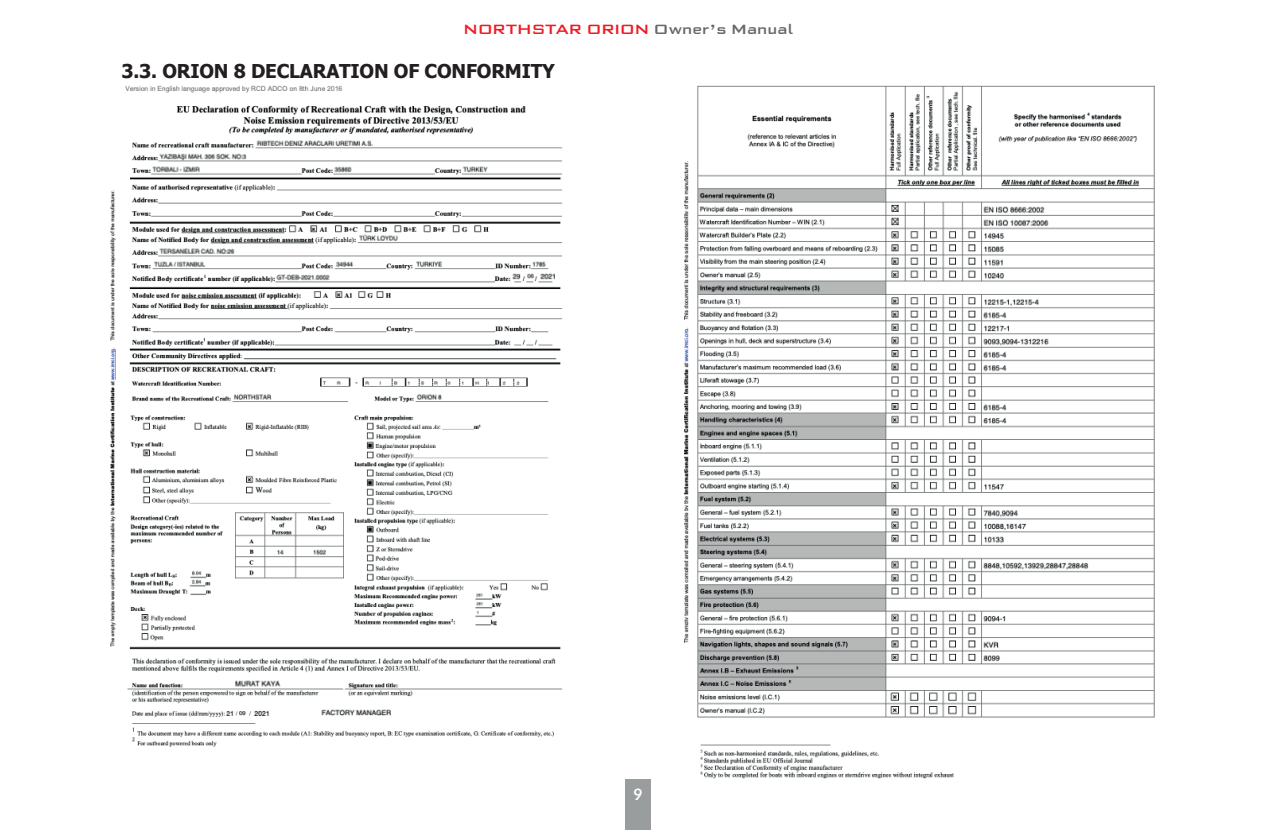
<style>
.page{position:relative;width:1276px;height:830px;background:#fff}
.page>*{position:absolute;margin:0;border:0;box-sizing:border-box;transform-origin:0 0}
.t1{font:700 18.9px "Tahoma";letter-spacing:-.01em;color:#231f20}
.t2{font:700 15.75px "Lato";color:#fff}
.t3{font:500 13.5px "Morris Sans W04";color:#ee1c25}
.s1{color:#666969}
</style>
<div class="page">
<div style="left:625px;top:778px;width:25px;height:51px;background:#999d9e"></div>
<img style="left:684px;top:85px;width:471px;height:694px">
<img style="left:110px;top:85px;width:453px;height:662px">
<p class="t3" style="left:463px;top:20px;width:331px">NORTHSTAR ORION <span class="s1">Owner’s Manual</span></p>
<p class="t1" style="left:122px;top:58px;width:435px">3.3. ORION 8 DECLARATION OF CONFORMITY</p>
<p class="t2" style="left:633px;top:784px;width:11px">9</p>
</div>
